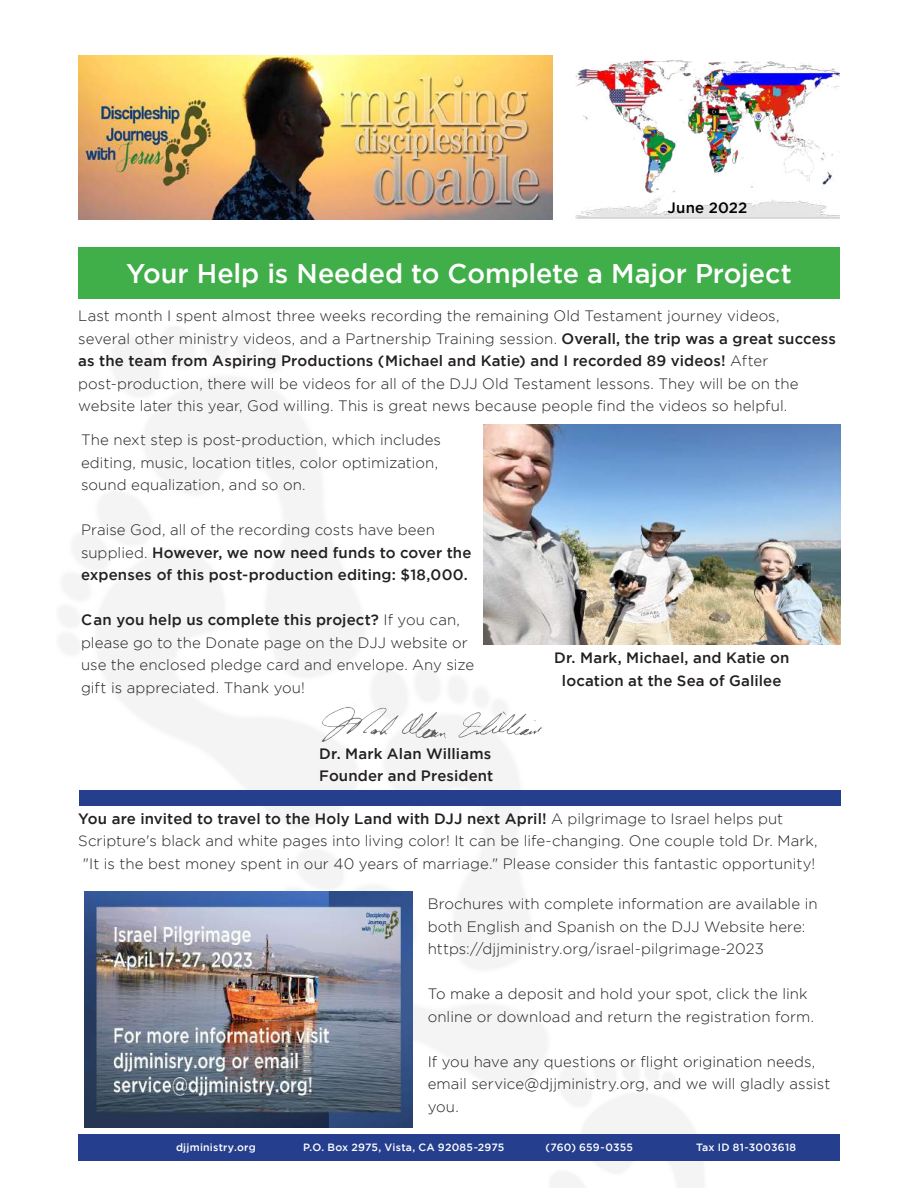
<style>
.page{position:relative;width:918px;height:1188px;background:#fff}
.page>*{position:absolute;margin:0;border:0;box-sizing:border-box;transform-origin:0 0}
.t1{font:500 27px "Gotham";letter-spacing:-.005em;color:#fff}
.t2{font:300 15px/22.5px "Gotham";letter-spacing:.005em;color:#231f20}
.t3{font:500 15px/22.5px "Gotham";letter-spacing:.005em;color:#231f20}
.t4{font:500 15px "Gotham";letter-spacing:.01em;color:#000}
.t5{font:500 10.5px "Gotham";letter-spacing:.02em;color:#fff}
.s1{font-weight:500}
.s2{font-weight:300}
</style>
<div class="page">
<img style="left:59px;top:327px;width:782px;height:861px">
<div style="left:78px;top:1134px;width:762px;height:27px;background:#253f8e"></div>
<img style="left:78px;top:56px;width:475px;height:164px">
<img style="left:575px;top:60px;width:265px;height:159px">
<div style="left:78px;top:248px;width:762px;height:51px;background:#40ae49"></div>
<img style="left:84px;top:891px;width:329px;height:237px">
<img style="left:484px;top:425px;width:356px;height:219px">
<img style="left:315px;top:699px;width:235px;height:43px">
<div style="left:79px;top:790px;width:762px;height:15px;background:#253f8e"></div>
<p class="t4" style="left:668px;top:199px;width:81px">June 2022</p>
<h1 class="t1" style="left:126px;top:258px;width:667px">Your Help is Needed to Complete a Major Project</h1>
<p class="t2" style="left:78px;top:305px;width:759px">Last month I spent almost three weeks recording the remaining Old Testament journey videos,<br>several other ministry videos, and a Partnership Training session. <span class="s1">Overall, the trip was a great success as the team from Aspiring Productions (Michael and Katie) and I recorded 89 videos!</span> After post-production, there will be videos for all of the DJJ Old Testament lessons. They will be on the website later this year, God willing. This is great news because people find the videos so helpful.</p>
<p class="t2" style="left:81px;top:428px;width:362px">The next step is post-production, which includes editing, music, location titles, color optimization, sound equalization, and so on.</p>
<p class="t3" style="left:81px;top:518px;width:392px"><span class="s2">Praise God, all of the recording costs have been supplied.</span> However, we now need funds to cover the expenses of this post-production editing: $18,000.</p>
<p class="t2" style="left:81px;top:608px;width:395px"><span class="s1">Can you help us complete this project?</span> If you can, please go to the Donate page on the DJJ website or use the enclosed pledge card and envelope. Any size gift is appreciated. Thank you!</p>
<p class="t3" style="left:319px;top:742px;width:176px">Dr. Mark Alan Williams<br>Founder and President</p>
<p class="t3" style="left:554px;top:646px;width:237px;text-align:center">Dr. Mark, Michael, and Katie on location at the Sea of Galilee</p>
<p class="t3" style="left:78px;top:807px;width:706px">You are invited to travel to the Holy Land with DJJ next April! <span class="s2">A pilgrimage to Israel helps put</span></p>
<p class="t2" style="left:78px;top:830px;width:741px">Scripture's black and white pages into living color! It can be life-changing. One couple told Dr. Mark,</p>
<p class="t2" style="left:83px;top:852px;width:734px">"It is the best money spent in our 40 years of marriage." Please consider this fantastic opportunity!</p>
<p class="t2" style="left:428px;top:892px;width:391px">Brochures with complete information are available in both English and Spanish on the DJJ Website here: https://djjministry.org/israel-pilgrimage-2023</p>
<p class="t2" style="left:428px;top:982px;width:388px">To make a deposit and hold your spot, click the link online or download and return the registration form.</p>
<p class="t2" style="left:428px;top:1050px;width:404px">If you have any questions or flight origination needs, email service@djjministry.org, and we will gladly assist you.</p>
<p class="t5" style="left:176px;top:1141px;width:81px">djjministry.org</p>
<p class="t5" style="left:303px;top:1141px;width:203px">P.O. Box 2975, Vista, CA 92085-2975</p>
<p class="t5" style="left:545px;top:1141px;width:89px">(760) 659-0355</p>
<p class="t5" style="left:696px;top:1141px;width:102px">Tax ID 81-3003618</p>
</div>
